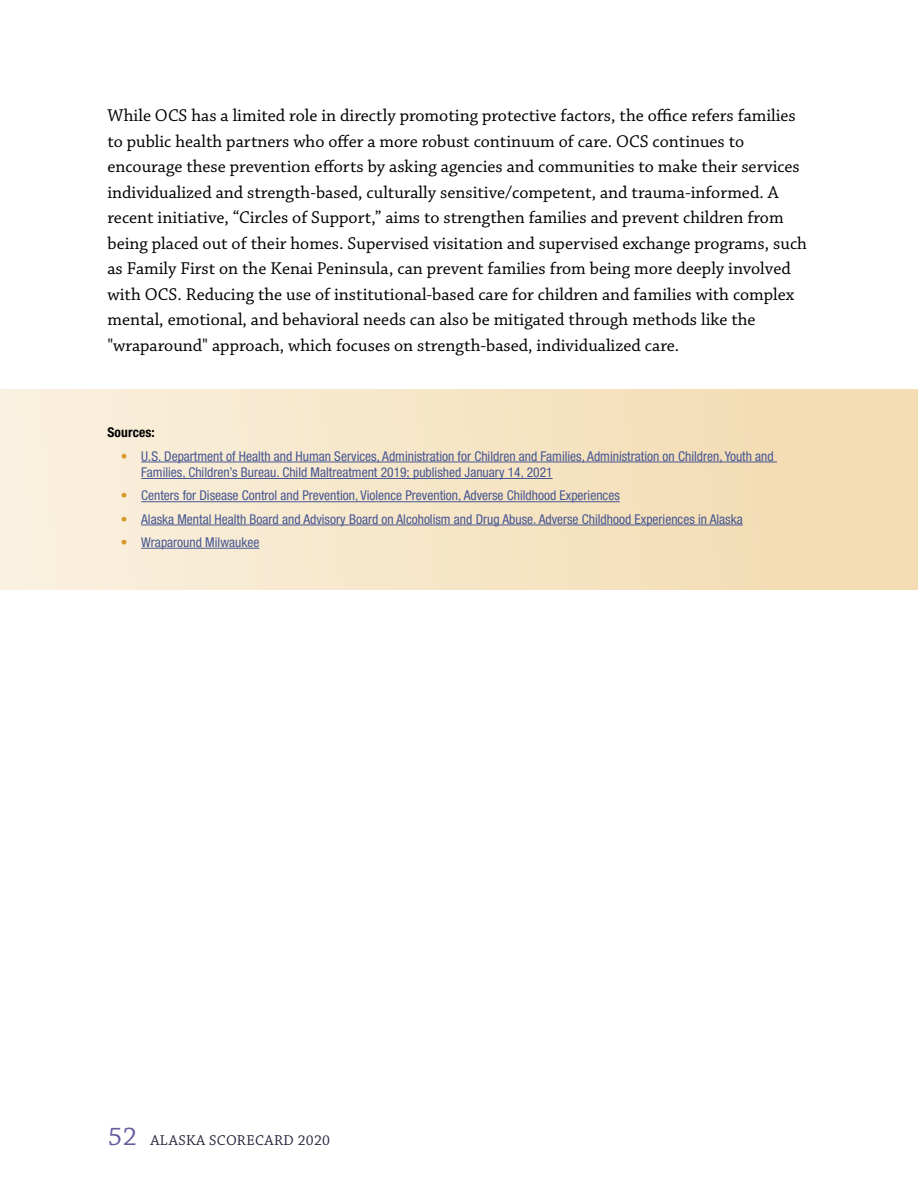
<style>
.page{position:relative;width:918px;height:1188px;background:#fff}
.page>*{position:absolute;margin:0;border:0;box-sizing:border-box;transform-origin:0 0}
.Body_Text{font:18px/25.5px "Chaparral Pro";color:#000}
.t1{font:15px "Chaparral Pro";letter-spacing:.03em;color:#27223b}
.Sources-small_text_b{font:condensed 13.5px/16.5px "Helvetica Neue LT Std";color:#465792}
.Sources_Header{font:700 condensed 13.5px "Helvetica Neue LT Std";letter-spacing:.01em;color:#000}
.s1{color:#d9982c}
.s2{font-size:27px;color:#675b9d}
</style>
<div class="page">
<div style="left:0;top:389px;width:918px;height:201px;background:linear-gradient(to right,#f9f0df,#f2daae)"></div>
<hr style="left:141px;top:462px;width:636px;height:1px;background:#465792">
<hr style="left:141px;top:478px;width:412px;height:1px;background:#465792">
<hr style="left:141px;top:501px;width:479px;height:1px;background:#465792">
<hr style="left:141px;top:525px;width:602px;height:1px;background:#465792">
<hr style="left:141px;top:548px;width:118px;height:1px;background:#465792">
<p class="Body_Text" style="left:107px;top:104px;width:701px">While OCS has a limited role in directly promoting protective factors, the office refers families to public health partners who offer a more robust continuum of care. OCS continues to encourage these prevention efforts by asking agencies and communities to make their services individualized and strength-based, culturally sensitive/competent, and trauma-informed. A recent initiative, “Circles of Support,” aims to strengthen families and prevent children from being placed out of their homes. Supervised visitation and supervised exchange programs, such as Family First on the Kenai Peninsula, can prevent families from being more deeply involved with OCS. Reducing the use of institutional-based care for children and families with complex mental, emotional, and behavioral needs can also be mitigated through methods like the "wraparound" approach, which focuses on strength-based, individualized care.</p>
<p class="Sources_Header" style="left:107px;top:424px;width:49px">Sources:</p>
<p class="Sources-small_text_b" style="left:141px;top:448px;width:634px;text-indent:-20px"><span class="s1">•</span> U.S. Department of Health and Human Services, Administration for Children and Families, Administration on Children, Youth and<br>Families, Children’s Bureau. Child Maltreatment 2019; published January 14, 2021</p>
<p class="Sources-small_text_b" style="left:121px;top:487px;width:500px"><span class="s1">•</span> Centers for Disease Control and Prevention, Violence Prevention, Adverse Childhood Experiences</p>
<p class="Sources-small_text_b" style="left:121px;top:511px;width:623px"><span class="s1">•</span> Alaska Mental Health Board and Advisory Board on Alcoholism and Drug Abuse. Adverse Childhood Experiences in Alaska</p>
<p class="Sources-small_text_b" style="left:121px;top:534px;width:140px"><span class="s1">•</span> Wraparound Milwaukee</p>
<p class="t1" style="left:108px;top:1132px;width:224px"><span class="s2">52</span> ALASKA SCORECARD 2020</p>
</div>
